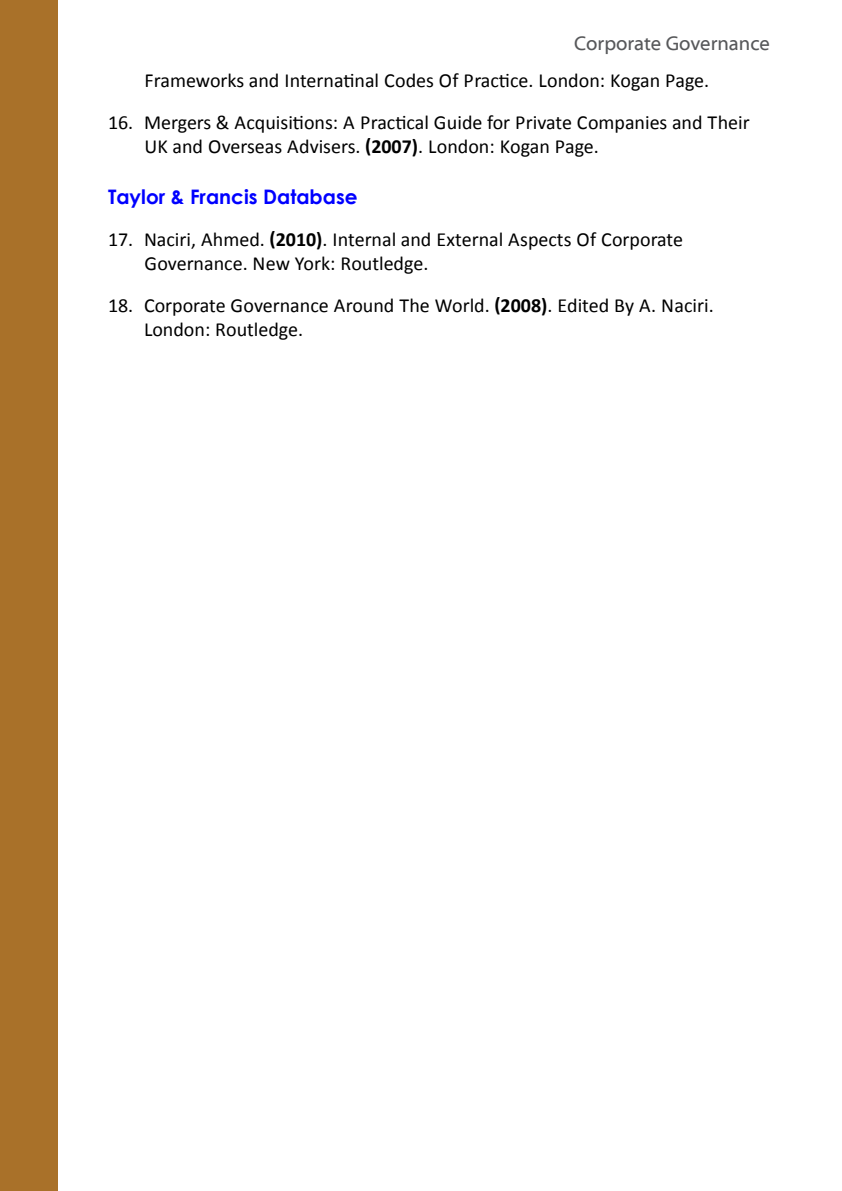
<style>
.page{position:relative;width:842px;height:1191px;background:#fff}
.page>*{position:absolute;margin:0;border:0;box-sizing:border-box;transform-origin:0 0}
.List{font:20px/24px "Calibri";color:#000}
.Title2{font:700 20px "Century Gothic";color:#00f}
.t1{font:20px "Myriad Web Pro";color:#57585a}
.s1{font-weight:700}
</style>
<div class="page">
<div style="left:0;top:0;width:58px;height:1191px;background:#a97129"></div>
<p class="t1" style="left:574px;top:33px;width:197px">Corporate Governance</p>
<p class="List" style="left:144px;top:68px;width:566px">Frameworks and Internatinal Codes Of Practice. London: Kogan Page.</p>
<p class="List" style="left:144px;top:110px;width:607px;text-indent:-36px">16. Mergers &amp; Acquisitions: A Practical Guide for Private Companies and Their<br>UK and Overseas Advisers. <span class="s1">(2007)</span>. London: Kogan Page.</p>
<p class="Title2" style="left:108px;top:182px;width:251px">Taylor &amp; Francis Database</p>
<p class="List" style="left:144px;top:227px;width:540px;text-indent:-36px">17. Naciri, Ahmed. <span class="s1">(2010)</span>. Internal and External Aspects Of Corporate<br>Governance. New York: Routledge.</p>
<p class="List" style="left:144px;top:293px;width:571px;text-indent:-36px">18. Corporate Governance Around The World. <span class="s1">(2008)</span>. Edited By A. Naciri.<br>London: Routledge.</p>
</div>
